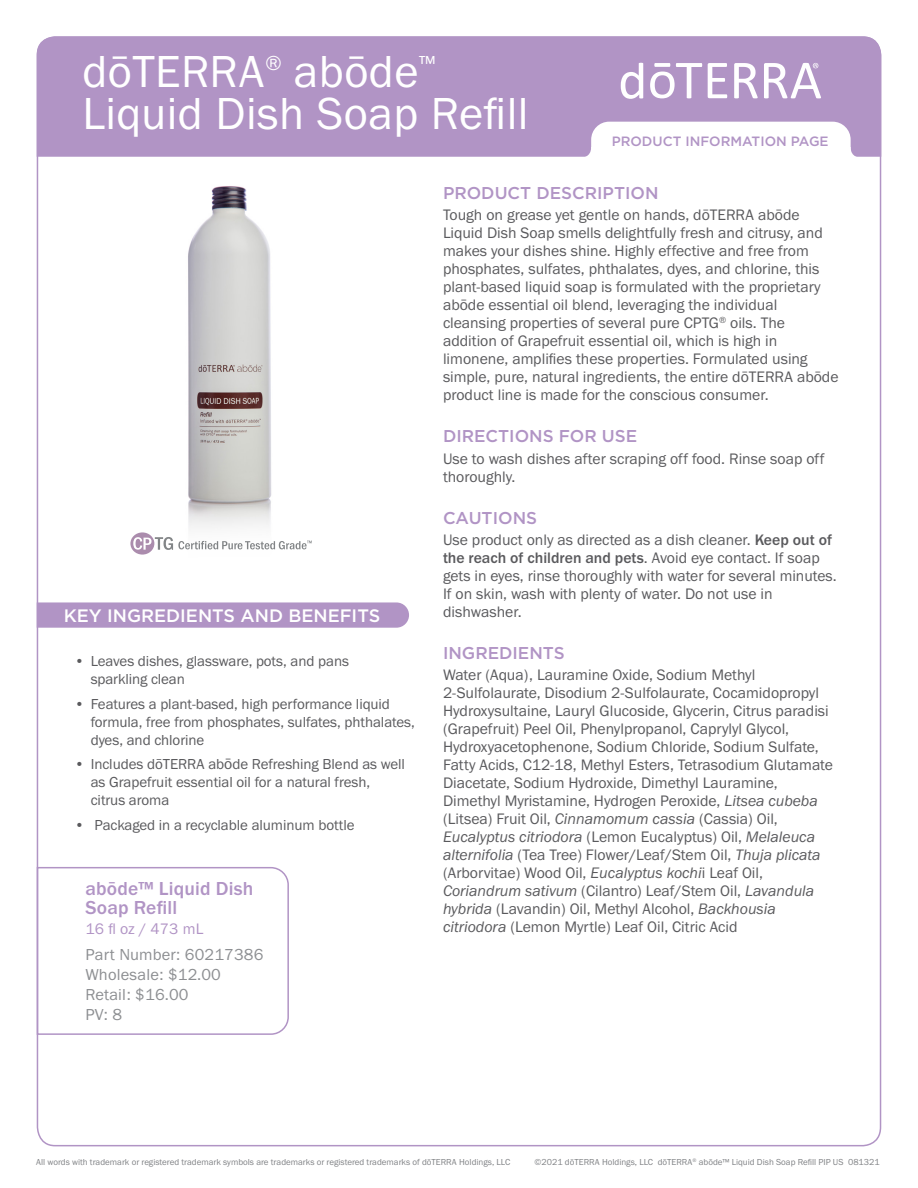
<style>
.page{position:relative;width:918px;height:1188px;background:#fff}
.page>*{position:absolute;margin:0;border:0;box-sizing:border-box;transform-origin:0 0}
.Main_H1{font:46.5px/42px "Franklin Gothic URW Boo";letter-spacing:.01em;color:#fff}
.Tag_H1{font:500 19.5px/19.5px "Franklin Gothic URW";letter-spacing:.01em;color:#b194c5}
.t1{font:500 18px "Gotham";color:#fff}
.Purple_Headers{font:500 17.1px "Gotham";color:#b194c5}
.Tag_details{font:16.5px "Franklin Gothic URW Boo";letter-spacing:.01em;color:#8d8f92}
.Body{font:15.75px/18px "Franklin Gothic URW Boo";color:#5a5a5d}
.Tag_H2{font:15.75px "Franklin Gothic URW Boo";letter-spacing:.01em;color:#b194c5}
.t2{font:15px/18px "Franklin Gothic URW Boo";letter-spacing:-.005em;color:#5a5a5d}
.t3{font:500 13.5px "Gotham";color:#b194c5}
.t4{font:9px "Franklin Gothic URW Boo";color:#808285}
.s1{font-size:15.75px}
.s2{font-family:"Franklin Gothic URW";font-weight:500}
.s3{font-family:"Franklin Gothic URW Boo Ita"}
</style>
<div class="page">
<div style="left:37px;top:36px;width:844px;height:121px;background:#b194c5"></div>
<svg style="left:734px;top:63px;width:24px;height:35px"></svg>
<svg style="left:708px;top:63px;width:19px;height:35px"></svg>
<svg style="left:650px;top:63px;width:52px;height:35px"></svg>
<svg style="left:621px;top:63px;width:22px;height:36px"></svg>
<svg style="left:764px;top:63px;width:57px;height:35px"></svg>
<svg style="left:581px;top:122px;width:280px;height:35px"></svg>
<svg style="left:130px;top:532px;width:182px;height:23px"></svg>
<img style="left:169px;top:186px;width:123px;height:369px">
<svg style="left:37px;top:602px;width:372px;height:26px;background:#b397c7"></svg>
<svg style="left:36px;top:866px;width:253px;height:170px"></svg>
<p class="Main_H1" style="left:82px;top:49px;width:448px">dōTERRA<sup>®</sup> abōde<sup>™<br></sup>Liquid Dish Soap Refill</p>
<p class="t3" style="left:612px;top:132px;width:218px">PRODUCT INFORMATION PAGE</p>
<p class="t1" style="left:64px;top:604px;width:318px">KEY INGREDIENTS AND BENEFITS</p>
<p class="t2" style="left:91px;top:652px;width:260px;text-indent:-16px">• Leaves dishes, glassware, pots, and pans sparkling clean</p>
<p class="t2" style="left:91px;top:694px;width:326px;text-indent:-16px">• Features a plant-based, high performance liquid formula, free from phosphates, sulfates, phthalates, dyes, and chlorine</p>
<p class="t2" style="left:91px;top:755px;width:316px;text-indent:-16px">• Includes dōTERRA ab<span class="s1">ō</span>de Refreshing Blend as well as Grapefruit essential oil for a natural fresh, citrus aroma</p>
<p class="t2" style="left:75px;top:816px;width:282px">• Packaged in a recyclable aluminum bottle</p>
<p class="Tag_H1" style="left:85px;top:878px;width:169px">abōde™ Liquid Dish<br>Soap Refill</p>
<p class="Tag_H2" style="left:85px;top:919px;width:119px">16 fl oz / 473 mL</p>
<p class="Tag_details" style="left:85px;top:945px;width:179px">Part Number: 60217386</p>
<p class="Tag_details" style="left:85px;top:965px;width:137px">Wholesale: $12.00</p>
<p class="Tag_details" style="left:85px;top:984px;width:105px">Retail: $16.00</p>
<p class="Tag_details" style="left:85px;top:1004px;width:38px">PV: 8</p>
<p class="Purple_Headers" style="left:443px;top:182px;width:217px">PRODUCT DESCRIPTION</p>
<p class="Body" style="left:443px;top:206px;width:397px">Tough on grease yet gentle on hands, dōTERRA abōde Liquid Dish Soap smells delightfully fresh and citrusy, and makes your dishes shine. Highly effective and free from phosphates, sulfates, phthalates, dyes, and chlorine, this plant-based liquid soap is formulated with the proprietary abōde essential oil blend, leveraging the individual cleansing properties of several pure CPTG<sup>®</sup> oils. The addition of Grapefruit essential oil, which is high in limonene, amplifies these properties. Formulated using simple, pure, natural ingredients, the entire dōTERRA abōde product line is made for the conscious consumer.</p>
<p class="Purple_Headers" style="left:443px;top:425px;width:196px">DIRECTIONS FOR USE</p>
<p class="Body" style="left:443px;top:449px;width:383px">Use to wash dishes after scraping off food. Rinse soap off thoroughly.</p>
<p class="Purple_Headers" style="left:443px;top:506px;width:96px">CAUTIONS</p>
<p class="Body" style="left:443px;top:530px;width:395px">Use product only as directed as a dish cleaner. <span class="s2">Keep out of the reach of children and pets</span>. Avoid eye contact. If soap gets in eyes, rinse thoroughly with water for several minutes.<br>If on skin, wash with plenty of water. Do not use in dishwasher.</p>
<p class="Purple_Headers" style="left:443px;top:642px;width:123px">INGREDIENTS</p>
<p class="Body" style="left:443px;top:666px;width:391px">Water (Aqua), Lauramine Oxide, Sodium Methyl 2-Sulfolaurate, Disodium 2-Sulfolaurate, Cocamidopropyl Hydroxysultaine, Lauryl Glucoside, Glycerin, Citrus paradisi (Grapefruit) Peel Oil, Phenylpropanol, Caprylyl Glycol, Hydroxyacetophenone, Sodium Chloride, Sodium Sulfate, Fatty Acids, C12-18, Methyl Esters, Tetrasodium Glutamate Diacetate, Sodium Hydroxide, Dimethyl Lauramine, Dimethyl Myristamine, Hydrogen Peroxide, <span class="s3">Litsea cubeba </span>(Litsea) Fruit Oil, <span class="s3">Cinnamomum cassia</span> (Cassia) Oil, <span class="s3">Eucalyptus citriodora</span> (Lemon Eucalyptus) Oil, <span class="s3">Melaleuca alternifolia</span> (Tea Tree) Flower/Leaf/Stem Oil, <span class="s3">Thuja plicata </span>(Arborvitae) Wood Oil, <span class="s3">Eucalyptus kochi</span>i Leaf Oil, <span class="s3">Coriandrum sativum</span> (Cilantro) Leaf/Stem Oil, <span class="s3">Lavandula hybrida</span> (Lavandin) Oil, Methyl Alcohol, <span class="s3">Backhousia citriodora</span> (Lemon Myrtle) Leaf Oil, Citric Acid</p>
<p class="t4" style="left:36px;top:1156px;width:476px">All words with trademark or registered trademark symbols are trademarks or registered trademarks of dōTERRA Holdings, LLC</p>
<p class="t4" style="left:535px;top:1156px;width:347px">©2021 dōTERRA Holdings, LLC dōTERRA<sup>®</sup> abōde™ Liquid Dish Soap Refill PIP US 081321</p>
</div>
